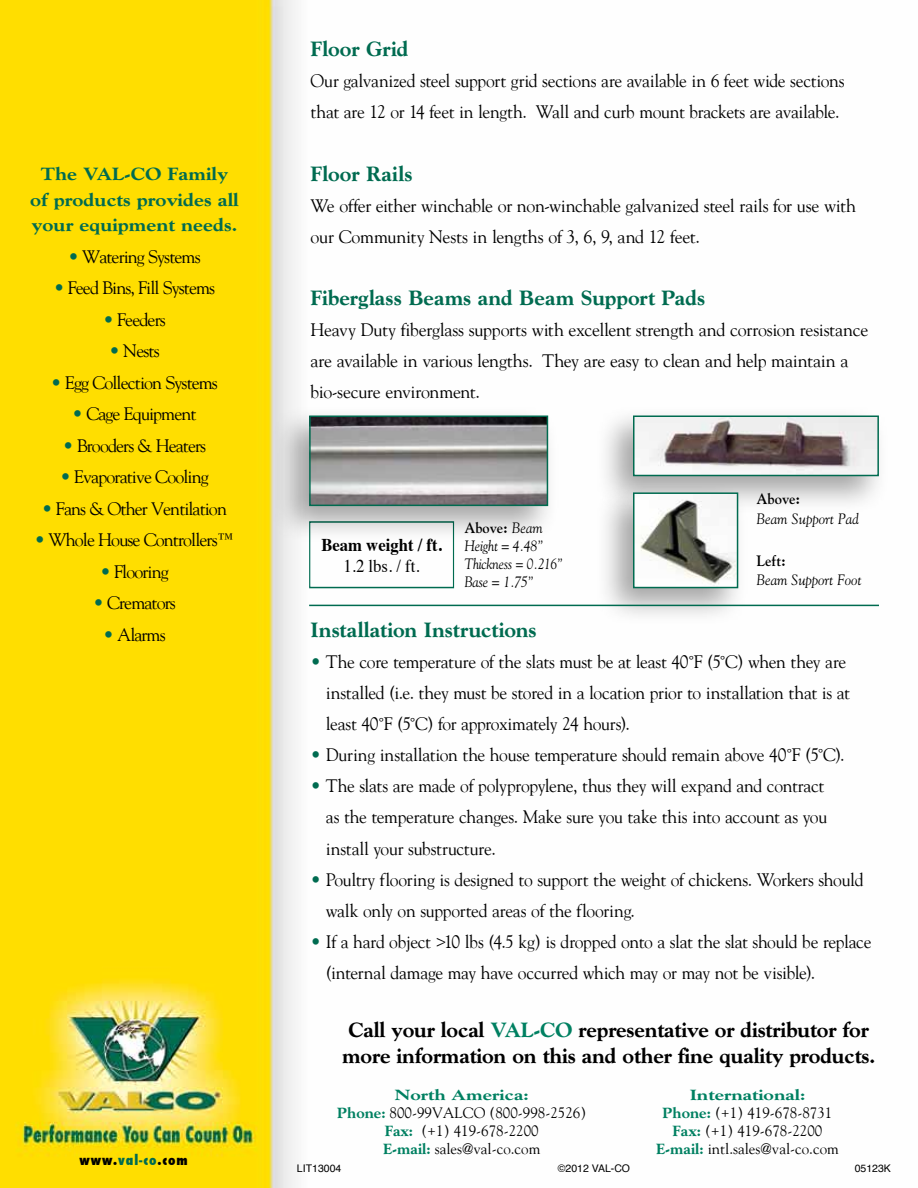
<style>
.page{position:relative;width:918px;height:1188px;background:#fff}
.page>*{position:absolute;margin:0;border:0;box-sizing:border-box;transform-origin:0 0}
.t1{font:800 21px/26.8px "Goudy";letter-spacing:-.01em;color:#000;text-align:center}
.t2{font:800 21px "Goudy";color:#006b50}
.t3{font:18px/31px "Goudy";letter-spacing:-.025em;color:#000}
.t4{font:18px "Goudy";letter-spacing:-.05em;color:#000}
.t5{font:800 18px/25.5px "Goudy";color:#006b50;text-align:center;scale:1.1 1}
.t6{font:700 18px "Times";color:#000;scale:.93 1}
.t7{font:18px "Times";color:#000;scale:.93 1}
.t8{font:15px/18px "Goudy";color:#000;text-align:center}
.t9{font:italic 15px/18px "Goudy";letter-spacing:-.005em;color:#000;scale:.95 1}
.t10{font:italic 15px "Goudy";letter-spacing:-.005em;color:#000;scale:.96 1}
.t11{font:700 15px "Goudy";color:#000;scale:.96 1}
.t12{font:800 condensed 13.5px "Futura";letter-spacing:.07em;color:#000}
.t13{font:10.5px "Helvetica";color:#000}
.s1{color:#006b50}
.s2{font-weight:700;font-style:normal}
.s3{color:#008061}
.s4{font-weight:800;color:#008061}
</style>
<div class="page">
<img style="left:0;top:0;width:879px;height:1188px">
<div style="left:309px;top:521px;width:145px;height:67px;border:1px solid #006b50"></div>
<div style="left:595px;top:405px;width:294px;height:109px;background:#000;opacity:.36"></div>
<img style="left:636px;top:419px;width:240px;height:54px">
<div style="left:633px;top:416px;width:246px;height:60px;border:2px solid #006b50"></div>
<div style="left:271px;top:405px;width:288px;height:139px;background:#000;opacity:.36"></div>
<img style="left:312px;top:419px;width:233px;height:84px">
<div style="left:309px;top:416px;width:239px;height:90px;border:2px solid #006b50"></div>
<div style="left:595px;top:482px;width:154px;height:144px;background:#000;opacity:.36"></div>
<img style="left:636px;top:495px;width:99px;height:90px">
<div style="left:633px;top:492px;width:105px;height:96px;border:2px solid #006b50"></div>
<hr style="left:309px;top:605px;width:570px;height:1px;background:#006b50">
<p class="t5" style="left:30px;top:161px;width:191px">The VAL-CO Family of products provides all your equipment needs.</p>
<p class="t4" style="left:68px;top:245px;width:134px"><span class="s1">•</span> Watering Systems</p>
<p class="t4" style="left:54px;top:277px;width:163px"><span class="s1">•</span> Feed Bins, Fill Systems</p>
<p class="t4" style="left:103px;top:308px;width:64px"><span class="s1">•</span> Feeders</p>
<p class="t3" style="left:109px;top:335px;width:52px"><span class="s1">•</span> Nests</p>
<p class="t4" style="left:51px;top:371px;width:169px"><span class="s1">•</span> Egg Collection Systems</p>
<p class="t4" style="left:72px;top:403px;width:126px"><span class="s1">•</span> Cage Equipment</p>
<p class="t4" style="left:63px;top:434px;width:145px"><span class="s1">•</span> Brooders &amp; Heaters</p>
<p class="t4" style="left:60px;top:466px;width:150px"><span class="s1">•</span> Evaporative Cooling</p>
<p class="t4" style="left:42px;top:497px;width:187px"><span class="s1">•</span> Fans &amp; Other Ventilation</p>
<p class="t4" style="left:35px;top:529px;width:201px"><span class="s1">•</span> Whole House Controllers™</p>
<p class="t4" style="left:100px;top:560px;width:70px"><span class="s1">•</span> Flooring</p>
<p class="t4" style="left:93px;top:592px;width:84px"><span class="s1">•</span> Cremators</p>
<p class="t3" style="left:103px;top:618px;width:64px"><span class="s1">•</span> Alarms</p>
<p class="t12" style="left:79px;top:1150px;width:110px">www.<span class="s1">val-co</span>.com</p>
<p class="t2" style="left:311px;top:37px;width:99px">Floor Grid</p>
<p class="t3" style="left:311px;top:65px;width:536px">Our galvanized steel support grid sections are available in 6 feet wide sections that are 12 or 14 feet in length. Wall and curb mount brackets are available.</p>
<p class="t2" style="left:311px;top:161px;width:104px">Floor Rails</p>
<p class="t3" style="left:311px;top:189px;width:547px">We offer either winchable or non-winchable galvanized steel rails for use with our Community Nests in lengths of 3, 6, 9, and 12 feet.</p>
<p class="t2" style="left:311px;top:286px;width:396px">Fiberglass Beams and Beam Support Pads</p>
<p class="t3" style="left:311px;top:314px;width:559px">Heavy Duty fiberglass supports with excellent strength and corrosion resistance are available in various lengths. They are easy to clean and help maintain a bio-secure environment.</p>
<p class="t6" style="left:321px;top:527px;width:131px">Beam weight / ft.</p>
<p class="t7" style="left:344px;top:549px;width:83px">1.2 lbs. / ft.</p>
<p class="t9" style="left:464px;top:518px;width:105px"><span class="s2">Above:</span> Beam<br>Height = 4.48”<br>Thickness = 0.216”<br>Base = 1.75”</p>
<p class="t11" style="left:756px;top:490px;width:47px">Above:</p>
<p class="t10" style="left:756px;top:510px;width:108px">Beam Support Pad</p>
<p class="t11" style="left:756px;top:551px;width:32px">Left:</p>
<p class="t10" style="left:756px;top:571px;width:111px">Beam Support Foot</p>
<p class="t2" style="left:311px;top:617px;width:228px">Installation Instructions</p>
<p class="t3" style="left:326px;top:646px;width:526px;text-indent:-15px"><span class="s1">•</span> The core temperature of the slats must be at least 40˚F (5˚C) when they are installed (i.e. they must be stored in a location prior to installation that is at least 40˚F (5˚C) for approximately 24 hours).</p>
<p class="t3" style="left:311px;top:739px;width:535px"><span class="s1">•</span> During installation the house temperature should remain above 40˚F (5˚C).</p>
<p class="t3" style="left:326px;top:770px;width:503px;text-indent:-15px"><span class="s1">•</span> The slats are made of polypropylene, thus they will expand and contract as the temperature changes. Make sure you take this into account as you install your substructure.</p>
<p class="t3" style="left:326px;top:864px;width:539px;text-indent:-15px"><span class="s1">•</span> Poultry flooring is designed to support the weight of chickens. Workers should walk only on supported areas of the flooring.</p>
<p class="t3" style="left:326px;top:926px;width:547px;text-indent:-15px"><span class="s1">•</span> If a hard object &gt;10 lbs (4.5 kg) is dropped onto a slat the slat should be replace (internal damage may have occurred which may or may not be visible).</p>
<p class="t1" style="left:342px;top:1016px;width:535px">Call your local <span class="s3">VAL-CO</span> representative or distributor for more information on this and other fine quality products.</p>
<p class="t8" style="left:337px;top:1085px;width:251px"><span class="s4">North America:<br>Phone:</span> 800-99VALCO (800-998-2526)<br><span class="s4">Fax:</span> (+1) 419-678-2200<br><span class="s4">E-mail:</span> sales@val-co.com</p>
<p class="t8" style="left:656px;top:1085px;width:184px"><span class="s4">International:<br>Phone:</span> (+1) 419-678-8731<br><span class="s4">Fax:</span> (+1) 419-678-2200<br><span class="s4">E-mail:</span> intl.sales@val-co.com</p>
<p class="t13" style="left:297px;top:1160px;width:46px">LIT13004</p>
<p class="t13" style="left:558px;top:1160px;width:74px">©2012 VAL-CO</p>
<p class="t13" style="left:855px;top:1160px;width:38px">05123K</p>
</div>
